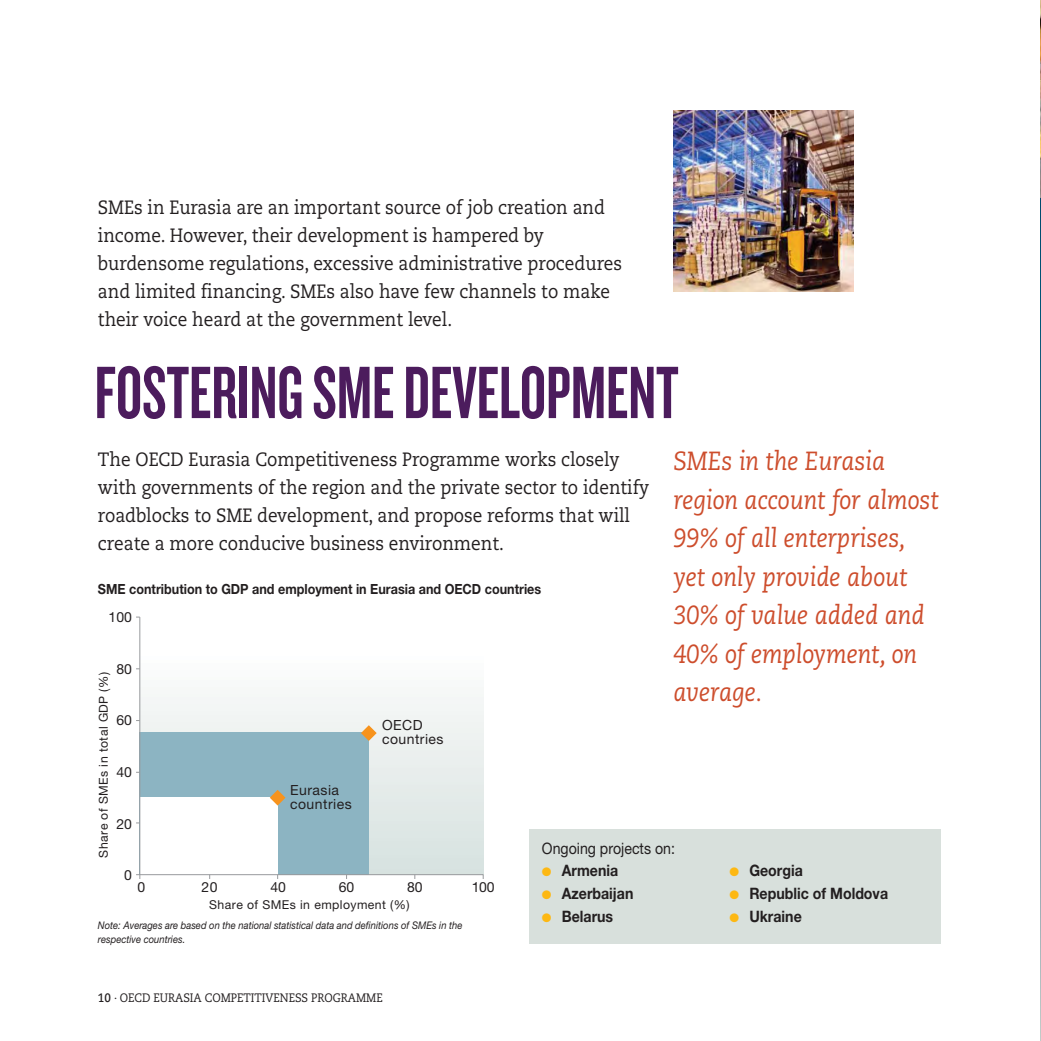
<style>
.page{position:relative;width:1041px;height:1041px;background:#fff}
.page>*{position:absolute;margin:0;border:0;box-sizing:border-box;transform-origin:0 0}
.t1{font:77px "Knockout HTF48 Featherweight";color:#4c1c5d;scale:.9 1}
.t2{font:italic 26.25px/38.5px "Caecilia";color:#cd4d2c;scale:.9 1}
.t3{font:19.25px/28px "Caecilia";color:#231f20;scale:.9 1}
.t4{font:700 15.75px "Helvetica Neue LT Pro";color:#231f20;scale:.9 1}
.t5{font:15.75px "Helvetica Neue LT Pro";color:#231f20;scale:.9 1}
.t6{font:700 14px "Helvetica Neue LT Pro";color:#231f20;scale:.9 1}
.t7{font:14px/14px "Helvetica Neue LT Pro";letter-spacing:.035em;color:#231f20}
.t8{font:12.25px "Helvetica Neue LT Pro";letter-spacing:.035em;color:#231f20}
.t9{font:12.25px "Caecilia";color:#231f20;scale:.9 1}
.t10{font:italic 10.5px/14px "Helvetica Neue LT Pro";color:#231f20;scale:.9 1}
.s1{color:#fdb813}
.s2{font-weight:700}
</style>
<div class="page">
<img style="left:1040px;top:0;width:1px;height:199px">
<hr style="left:1040px;top:199px;width:1px;height:842px;background:#c8d2cc">
<div style="left:140px;top:647px;width:343px;height:228px;background:linear-gradient(to bottom,#fefefe,#d6e1df)"></div>
<div style="left:140px;top:732px;width:229px;height:143px;background:#8cb4c2"></div>
<div style="left:140px;top:797px;width:137px;height:78px;background:#fff"></div>
<svg style="left:270px;top:790px;width:15px;height:15px"></svg>
<svg style="left:361px;top:725px;width:16px;height:16px"></svg>
<hr style="left:139px;top:617px;width:1px;height:258px;background:#989a9d">
<svg style="left:136px;top:874px;width:348px;height:5px"></svg>
<div style="left:530px;top:829px;width:411px;height:114px;background:#d8e0dc"></div>
<img style="left:673px;top:111px;width:181px;height:180px">
<p class="t3" style="left:98px;top:195px;width:584px">SMEs in Eurasia are an important source of job creation and income. However, their development is hampered by burdensome regulations, excessive administrative procedures and limited financing. SMEs also have few channels to make their voice heard at the government level.</p>
<h1 class="t1" style="left:95px;top:363px;width:650px">FOSTERING SME DEVELOPMENT</h1>
<h2 class="t2" style="left:673px;top:444px;width:296px">SMEs in the Eurasia region account for almost<br>99% of all enterprises, yet only provide about<br>30% of value added and<br>40% of employment, on average.</h2>
<p class="t3" style="left:98px;top:447px;width:614px">The OECD Eurasia Competitiveness Programme works closely with governments of the region and the private sector to identify roadblocks to SME development, and propose reforms that will create a more conducive business environment.</p>
<p class="t6" style="left:98px;top:584px;width:494px">SME contribution to GDP and employment in Eurasia and OECD countries</p>
<p class="t7" style="left:109px;top:612px;width:25px">100</p>
<p class="t7" style="left:116px;top:663px;width:17px">80</p>
<p class="t8" style="left:99px;top:857px;width:187px;rotate:-90deg">Share of SMEs in total GDP (%)</p>
<p class="t7" style="left:116px;top:715px;width:17px">60</p>
<p class="t7" style="left:382px;top:720px;width:63px">OECD countries</p>
<p class="t7" style="left:116px;top:767px;width:17px">40</p>
<p class="t7" style="left:290px;top:784px;width:63px">Eurasia countries</p>
<p class="t7" style="left:116px;top:818px;width:17px">20</p>
<p class="t5" style="left:542px;top:839px;width:149px">Ongoing projects on:</p>
<p class="t4" style="left:542px;top:865px;width:86px"><span class="s1">●</span> Armenia</p>
<p class="t4" style="left:542px;top:888px;width:103px"><span class="s1">●</span> Azerbaijan</p>
<p class="t4" style="left:542px;top:911px;width:81px"><span class="s1">●</span> Belarus</p>
<p class="t4" style="left:729px;top:865px;width:83px"><span class="s1">●</span> Georgia</p>
<p class="t4" style="left:729px;top:888px;width:178px"><span class="s1">●</span> Republic of Moldova</p>
<p class="t4" style="left:729px;top:910px;width:82px"><span class="s1">●</span> Ukraine</p>
<p class="t7" style="left:124px;top:870px;width:9px">0</p>
<p class="t7" style="left:202px;top:882px;width:18px">20</p>
<p class="t7" style="left:270px;top:882px;width:17px">40</p>
<p class="t7" style="left:339px;top:882px;width:17px">60</p>
<p class="t7" style="left:407px;top:882px;width:17px">80</p>
<p class="t7" style="left:472px;top:882px;width:24px">100</p>
<p class="t7" style="left:138px;top:882px;width:9px">0</p>
<p class="t8" style="left:209px;top:900px;width:202px">Share of SMEs in employment (%)</p>
<p class="t10" style="left:98px;top:919px;width:407px">Note: Averages are based on the national statistical data and definitions of SMEs in the respective countries.</p>
<p class="t9" style="left:98px;top:993px;width:318px"><span class="s2">10</span> . OECD EURASIA COMPETITIVENESS PROGRAMME</p>
</div>
